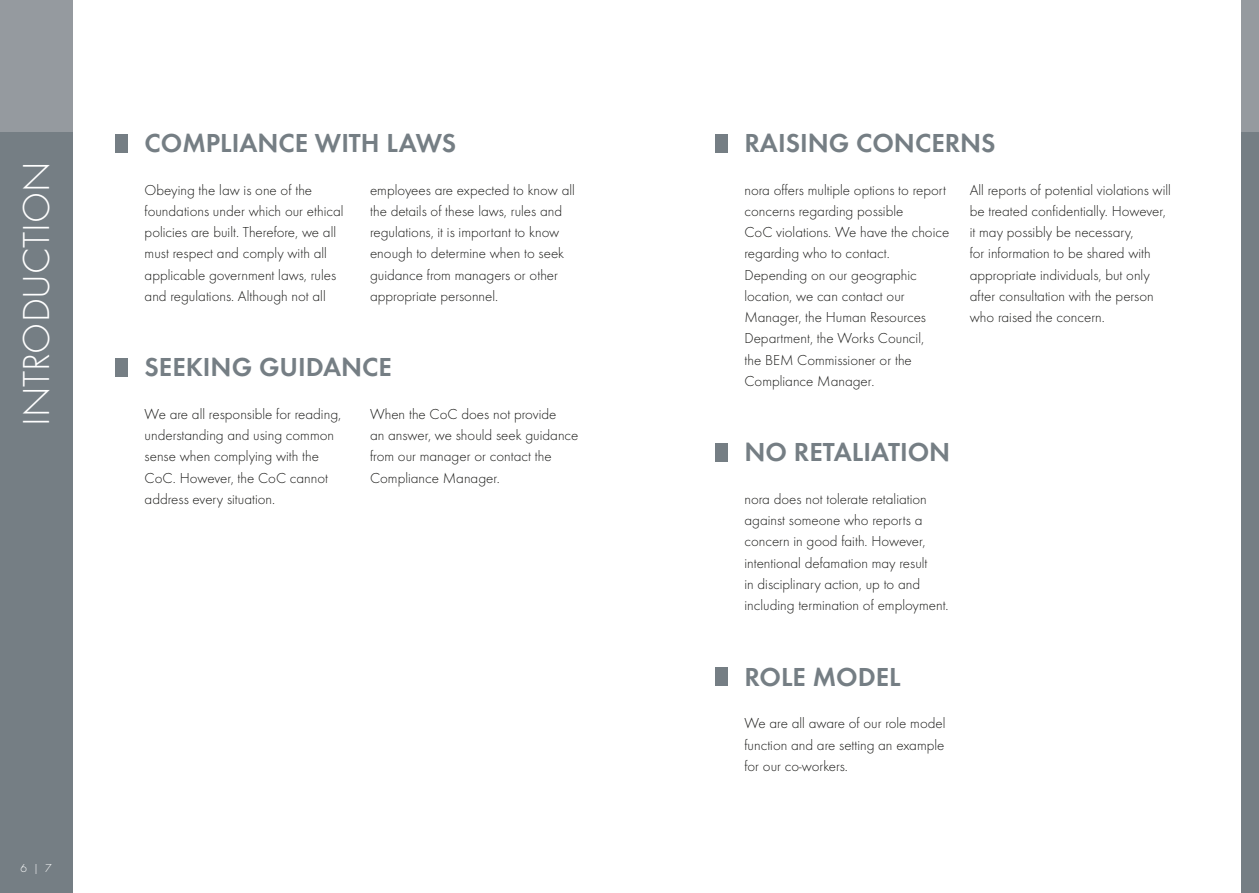
<style>
.page{position:relative;width:1259px;height:893px;background:#fff}
.page>*{position:absolute;margin:0;border:0;box-sizing:border-box;transform-origin:0 0}
.t1{font:300 39px "Futura";letter-spacing:-.005em;color:#fff}
.t2{font:27px "Futura Dem";color:#757e84}
.t3{font:300 15px/21.3px "Futura";color:#1a1a18}
.t4{font:300 12px "Futura";color:#fff}
</style>
<div class="page">
<div style="left:0;top:0;width:72px;height:132px;background:#959a9f"></div>
<div style="left:0;top:132px;width:72px;height:761px;background:#757e84"></div>
<div style="left:1241px;top:0;width:18px;height:132px;background:#959a9f"></div>
<div style="left:1241px;top:132px;width:18px;height:761px;background:#757e84"></div>
<div style="left:115px;top:134px;width:13px;height:18px;background:#757e84"></div>
<div style="left:115px;top:358px;width:13px;height:18px;background:#757e84"></div>
<div style="left:714px;top:134px;width:13px;height:18px;background:#757e84"></div>
<div style="left:714px;top:443px;width:13px;height:18px;background:#757e84"></div>
<div style="left:714px;top:668px;width:13px;height:18px;background:#757e84"></div>
<h1 class="t1" style="left:14px;top:348px;width:187px;rotate:-90deg">CONTENTS</h1>
<h1 class="t1" style="left:14px;top:426px;width:266px;rotate:-90deg">INTRODUCTION</h1>
<h2 class="t2" style="left:145px;top:123px;width:313px">COMPLIANCE WITH LAWS</h2>
<p class="t3" style="left:145px;top:179px;width:200px">Obeying the law is one of the foundations under which our ethical policies are built. Therefore, we all must respect and comply with all applicable government laws, rules and regulations. Although not all</p>
<p class="t3" style="left:370px;top:179px;width:206px">employees are expected to know all the details of these laws, rules and regulations, it is important to know enough to determine when to seek guidance from managers or other appropriate personnel.</p>
<h2 class="t2" style="left:145px;top:348px;width:249px">SEEKING GUIDANCE</h2>
<p class="t3" style="left:145px;top:403px;width:198px">We are all responsible for reading, understanding and using common sense when complying with the<br>CoC. However, the CoC cannot address every situation.</p>
<p class="t3" style="left:370px;top:403px;width:210px">When the CoC does not provide<br>an answer, we should seek guidance from our manager or contact the<br>Compliance Manager.</p>
<p class="t4" style="left:21px;top:861px;width:33px">6 | 7</p>
<h2 class="t2" style="left:744px;top:123px;width:253px">RAISING CONCERNS</h2>
<p class="t3" style="left:744px;top:179px;width:206px">nora offers multiple options to report concerns regarding possible<br>CoC violations. We have the choice regarding who to contact.<br>Depending on our geographic location, we can contact our<br>Manager, the Human Resources<br>Department, the Works Council,<br>the BEM Commissioner or the<br>Compliance Manager.</p>
<p class="t3" style="left:969px;top:179px;width:203px">All reports of potential violations will be treated confidentially. However, it may possibly be necessary,<br>for information to be shared with appropriate individuals, but only after consultation with the person who raised the concern.</p>
<h2 class="t2" style="left:744px;top:433px;width:207px">NO RETALIATION</h2>
<p class="t3" style="left:744px;top:488px;width:206px">nora does not tolerate retaliation against someone who reports a concern in good faith. However, intentional defamation may result<br>in disciplinary action, up to and including termination of employment.</p>
<h2 class="t2" style="left:744px;top:657px;width:158px">ROLE MODEL</h2>
<p class="t3" style="left:744px;top:713px;width:203px;text-align:justify">We are all aware of our role model function and are setting an example for our co-workers.</p>
</div>
